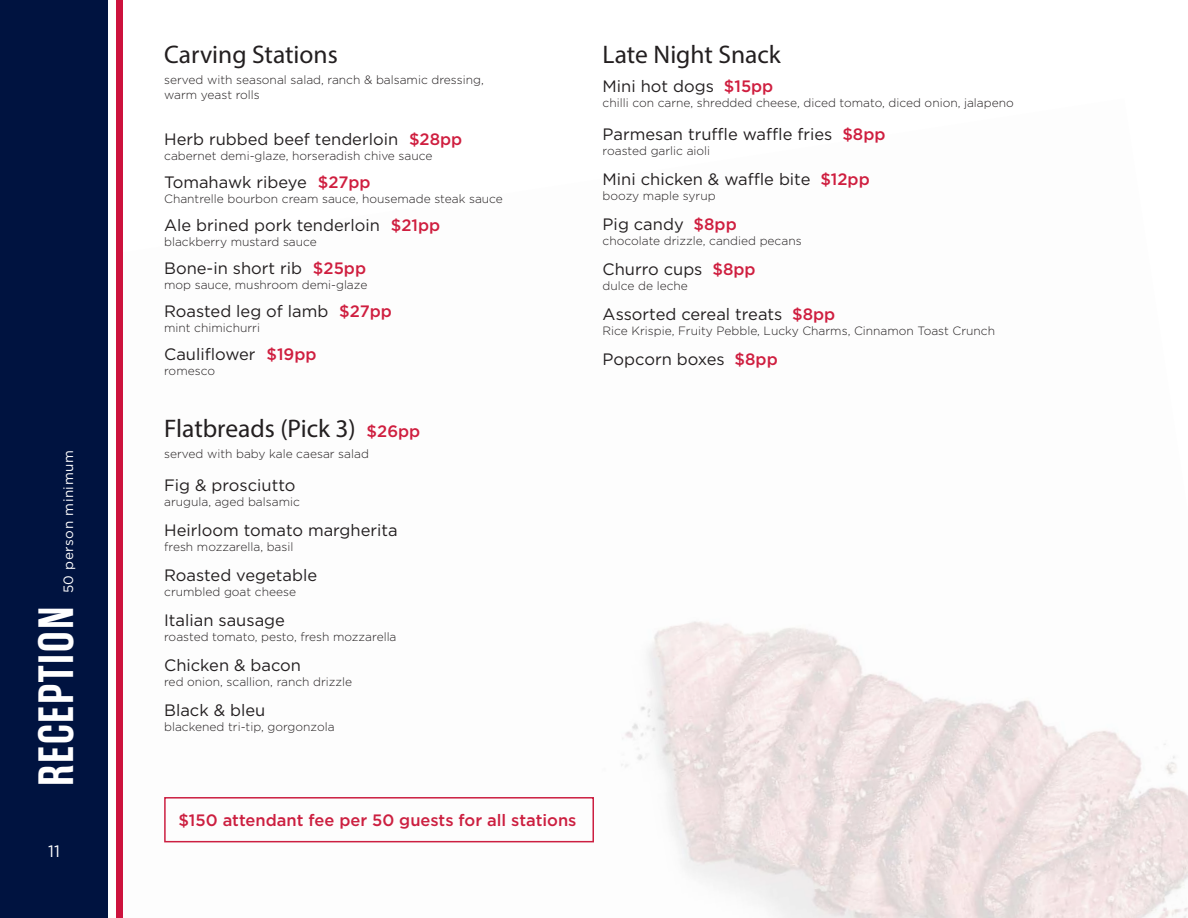
<style>
.page{position:relative;width:1188px;height:918px;background:#fff}
.page>*{position:absolute;margin:0;border:0;box-sizing:border-box;transform-origin:0 0}
.t1{font:600 49.5px "Rama Gothic E";letter-spacing:.04em;color:#fff}
.t2{font:25.5px "Myriad Pro";color:#231f20}
.t3{font:16.5px "Gotham";color:#231f20}
.t4{font:500 16.5px "Gotham";color:#cc1f40}
.t5{font:16.5px "Gotham";color:#fff}
.t6{font:13.5px "Gotham";letter-spacing:.04em;color:#fff}
.t7{font:300 12px/15px "Gotham";color:#231f20}
.s1{font-weight:500;color:#cf1e3f}
.s2{font-family:"Gotham";font-weight:500;font-size:16.5px;color:#cf1e3f}
</style>
<div class="page">
<img style="left:122px;top:98px;width:1066px;height:820px">
<div style="left:0;top:0;width:107px;height:918px;background:#001340"></div>
<div style="left:116px;top:0;width:6px;height:918px;background:#cd123d"></div>
<div style="left:164px;top:797px;width:430px;height:45px;border:2px solid #cc1f41"></div>
<p class="t6" style="left:60px;top:593px;width:145px;rotate:-90deg">50 person minimum</p>
<p class="t1" style="left:29px;top:786px;width:181px;rotate:-90deg">RECEPTION</p>
<p class="t5" style="left:48px;top:840px;width:13px">11</p>
<p class="t2" style="left:164px;top:39px;width:175px">Carving Stations</p>
<p class="t7" style="left:164px;top:72px;width:321px">served with seasonal salad, ranch &amp; balsamic dressing, warm yeast rolls</p>
<p class="t3" style="left:164px;top:129px;width:300px">Herb rubbed beef tenderloin <span class="s1">$28pp</span></p>
<p class="t7" style="left:164px;top:148px;width:270px">cabernet demi-glaze, horseradish chive sauce</p>
<p class="t3" style="left:164px;top:172px;width:208px">Tomahawk ribeye <span class="s1">$27pp</span></p>
<p class="t7" style="left:164px;top:191px;width:340px">Chantrelle bourbon cream sauce, housemade steak sauce</p>
<p class="t3" style="left:164px;top:215px;width:277px">Ale brined pork tenderloin <span class="s1">$21pp</span></p>
<p class="t7" style="left:164px;top:234px;width:154px">blackberry mustard sauce</p>
<p class="t3" style="left:164px;top:258px;width:203px">Bone-in short rib <span class="s1">$25pp</span></p>
<p class="t7" style="left:164px;top:277px;width:205px">mop sauce, mushroom demi-glaze</p>
<p class="t3" style="left:164px;top:301px;width:229px">Roasted leg of lamb <span class="s1">$27pp</span></p>
<p class="t7" style="left:164px;top:320px;width:97px">mint chimichurri</p>
<p class="t3" style="left:164px;top:344px;width:154px">Cauliflower <span class="s1">$19pp</span></p>
<p class="t7" style="left:164px;top:363px;width:52px">romesco</p>
<p class="t2" style="left:164px;top:412px;width:258px">Flatbreads (Pick 3) <span class="s2">$26pp</span></p>
<p class="t7" style="left:164px;top:446px;width:206px">served with baby kale caesar salad</p>
<p class="t3" style="left:164px;top:475px;width:133px">Fig &amp; prosciutto</p>
<p class="t7" style="left:164px;top:494px;width:137px">arugula, aged balsamic</p>
<p class="t3" style="left:164px;top:520px;width:235px">Heirloom tomato margherita</p>
<p class="t7" style="left:164px;top:539px;width:131px">fresh mozzarella, basil</p>
<p class="t3" style="left:164px;top:565px;width:155px">Roasted vegetable</p>
<p class="t7" style="left:164px;top:584px;width:133px">crumbled goat cheese</p>
<p class="t3" style="left:164px;top:610px;width:122px">Italian sausage</p>
<p class="t7" style="left:164px;top:629px;width:234px">roasted tomato, pesto, fresh mozzarella</p>
<p class="t3" style="left:164px;top:655px;width:138px">Chicken &amp; bacon</p>
<p class="t7" style="left:164px;top:674px;width:190px">red onion, scallion, ranch drizzle</p>
<p class="t3" style="left:164px;top:700px;width:103px">Black &amp; bleu</p>
<p class="t7" style="left:164px;top:719px;width:172px">blackened tri-tip, gorgonzola</p>
<p class="t2" style="left:603px;top:39px;width:180px">Late Night Snack</p>
<p class="t3" style="left:603px;top:76px;width:172px">Mini hot dogs <span class="s1">$15pp</span></p>
<p class="t7" style="left:603px;top:95px;width:413px">chilli con carne, shredded cheese, diced tomato, diced onion, jalapeno</p>
<p class="t3" style="left:603px;top:124px;width:284px">Parmesan truffle waffle fries <span class="s1">$8pp</span></p>
<p class="t7" style="left:603px;top:143px;width:109px">roasted garlic aioli</p>
<p class="t3" style="left:603px;top:169px;width:269px">Mini chicken &amp; waffle bite <span class="s1">$12pp</span></p>
<p class="t7" style="left:603px;top:188px;width:115px">boozy maple syrup</p>
<p class="t3" style="left:603px;top:214px;width:136px">Pig candy <span class="s1">$8pp</span></p>
<p class="t7" style="left:603px;top:233px;width:201px">chocolate drizzle, candied pecans</p>
<p class="t3" style="left:603px;top:259px;width:154px">Churro cups <span class="s1">$8pp</span></p>
<p class="t7" style="left:603px;top:278px;width:87px">dulce de leche</p>
<p class="t3" style="left:603px;top:304px;width:234px">Assorted cereal treats <span class="s1">$8pp</span></p>
<p class="t7" style="left:603px;top:323px;width:394px">Rice Krispie, Fruity Pebble, Lucky Charms, Cinnamon Toast Crunch</p>
<p class="t3" style="left:603px;top:349px;width:177px">Popcorn boxes <span class="s1">$8pp</span></p>
<p class="t4" style="left:178px;top:809px;width:400px">$150 attendant fee per 50 guests for all stations</p>
</div>
